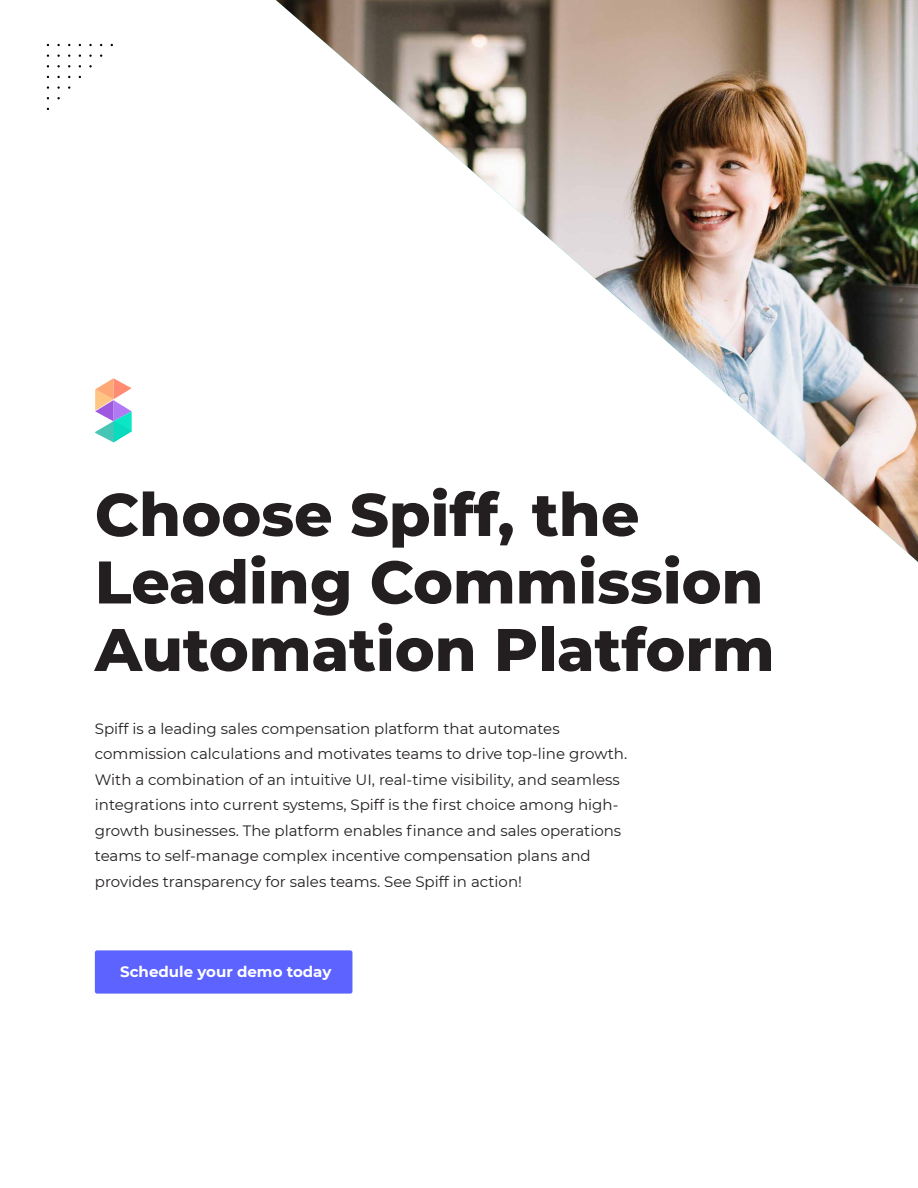
<style>
.page{position:relative;width:918px;height:1188px;background:#fff}
.page>*{position:absolute;margin:0;border:0;box-sizing:border-box;transform-origin:0 0}
.Title_1{font:800 60px/67.5px "Montserrat";color:#231f20}
.body{font:15px/25.5px "Montserrat";color:#231f20}
.t1{font:700 15px "Montserrat";color:#fff}
</style>
<div class="page">
<div style="left:95px;top:950px;width:257px;height:44px;background:#5c63ff;border-radius:2px"></div>
<svg style="left:95px;top:378px;width:37px;height:64px"></svg>
<img style="left:276px;top:0;width:642px;height:562px">
<p class="Title_1" style="left:95px;top:478px;width:681px">Choose Spiff, the<br>Leading Commission<br>Automation Platform</p>
<p class="body" style="left:95px;top:715px;width:534px">Spiff is a leading sales compensation platform that automates commission calculations and motivates teams to drive top-line growth.<br>With a combination of an intuitive UI, real-time visibility, and seamless integrations into current systems, Spiff is the first choice among high&shy;growth businesses. The platform enables finance and sales operations teams to self-manage complex incentive compensation plans and provides transparency for sales teams. See Spiff in action!</p>
<p class="t1" style="left:120px;top:961px;width:213px">Schedule your demo today</p>
</div>
